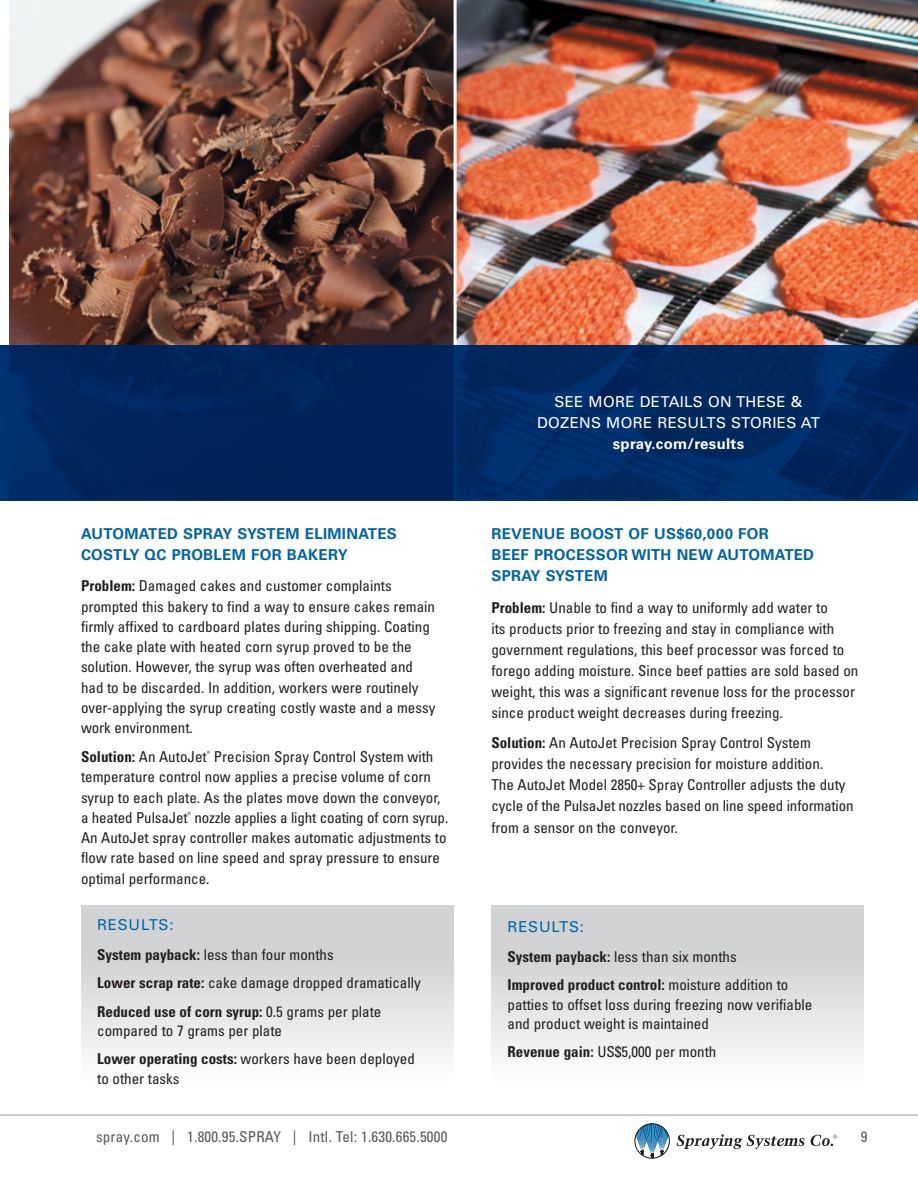
<style>
.page{position:relative;width:918px;height:1188px;background:#fff}
.page>*{position:absolute;margin:0;border:0;box-sizing:border-box;transform-origin:0 0}
.body{font:condensed 15px/21px "Univers LT Pro";color:#231f20}
.subhead{font:700 15px/21px "Univers LT Pro 65";letter-spacing:.02em;color:#0065a4}
.body-2{font:15px/21px "Univers LT Pro 55 Roman";letter-spacing:.02em;color:#fff;text-align:center}
.t1{font:condensed 15px "Univers LT Pro";letter-spacing:.015em;color:#57585a}
.Light_subhead{font:15px "Univers LT Pro 55 Roman";letter-spacing:.05em;color:#0065a4}
.s1{font-weight:700}
.s2{font-family:"Univers LT Pro 65";font-weight:700}
</style>
<div class="page">
<img style="left:9px;top:0;width:445px;height:345px">
<img style="left:456px;top:0;width:462px;height:345px">
<div style="left:81px;top:905px;width:373px;height:176px;background:linear-gradient(to bottom,#c7c9cb,#fafafa)"></div>
<div style="left:491px;top:905px;width:373px;height:176px;background:linear-gradient(to bottom,#c7c9cb,#fafafa)"></div>
<svg style="left:0;top:345px;width:918px;height:156px;background:#002760"></svg>
<hr style="left:0;top:1115px;width:918px;height:1px;background:#939598">
<svg style="left:634px;top:1123px;width:36px;height:36px"></svg>
<svg style="left:677px;top:1134px;width:127px;height:15px"></svg>
<svg style="left:811px;top:1135px;width:26px;height:11px"></svg>
<p class="subhead" style="left:81px;top:523px;width:317px">AUTOMATED SPRAY SYSTEM ELIMINATES<br>COSTLY QC PROBLEM FOR BAKERY</p>
<p class="body" style="left:81px;top:576px;width:356px;line-height:20.2px"><span class="s1">Problem:</span> Damaged cakes and customer complaints prompted this bakery to find a way to ensure cakes remain firmly affixed to cardboard plates during shipping. Coating the cake plate with heated corn syrup proved to be the solution. However, the syrup was often overheated and had to be discarded. In addition, workers were routinely over-applying the syrup creating costly waste and a messy work environment.</p>
<p class="body" style="left:81px;top:746px;width:369px;line-height:20.4px"><span class="s1">Solution:</span> An AutoJet<sup>®</sup> Precision Spray Control System with temperature control now applies a precise volume of corn syrup to each plate. As the plates move down the conveyor, a heated PulsaJet<sup>®</sup> nozzle applies a light coating of corn syrup.<br>An AutoJet spray controller makes automatic adjustments to flow rate based on line speed and spray pressure to ensure optimal performance.</p>
<p class="Light_subhead" style="left:97px;top:914px;width:78px">RESULTS:</p>
<p class="body" style="left:97px;top:944px;width:238px"><span class="s1">System payback:</span> less than four months</p>
<p class="body" style="left:97px;top:972px;width:325px"><span class="s1">Lower scrap rate:</span> cake damage dropped dramatically</p>
<p class="body" style="left:97px;top:1001px;width:286px;line-height:19.5px"><span class="s1">Reduced use of corn syrup:</span> 0.5 grams per plate compared to 7 grams per plate</p>
<p class="body" style="left:97px;top:1049px;width:319px;line-height:19.5px"><span class="s1">Lower operating costs:</span> workers have been deployed to other tasks</p>
<p class="body-2" style="left:537px;top:390px;width:284px">SEE MORE DETAILS ON THESE &amp;<br>DOZENS MORE RESULTS STORIES AT <span class="s2">spray.com/results</span></p>
<p class="subhead" style="left:491px;top:523px;width:324px">REVENUE BOOST OF US$60,000 FOR<br>BEEF PROCESSOR WITH NEW AUTOMATED<br>SPRAY SYSTEM</p>
<p class="body" style="left:491px;top:597px;width:369px"><span class="s1">Problem:</span> Unable to find a way to uniformly add water to<br>its products prior to freezing and stay in compliance with government regulations, this beef processor was forced to forego adding moisture. Since beef patties are sold based on weight, this was a significant revenue loss for the processor since product weight decreases during freezing.</p>
<p class="body" style="left:491px;top:732px;width:364px"><span class="s1">Solution:</span> An AutoJet Precision Spray Control System provides the necessary precision for moisture addition.<br>The AutoJet Model 2850+ Spray Controller adjusts the duty cycle of the PulsaJet nozzles based on line speed information</p>
<p class="body" style="left:491px;top:817px;width:188px">from a sensor on the conveyor.</p>
<p class="Light_subhead" style="left:508px;top:916px;width:78px">RESULTS:</p>
<p class="body" style="left:508px;top:946px;width:231px"><span class="s1">System payback:</span> less than six months</p>
<p class="body" style="left:508px;top:975px;width:306px;line-height:19.5px"><span class="s1">Improved product control:</span> moisture addition to patties to offset loss during freezing now verifiable and product weight is maintained</p>
<p class="body" style="left:508px;top:1041px;width:210px"><span class="s1">Revenue gain:</span> US$5,000 per month</p>
<p class="t1" style="left:96px;top:1128px;width:353px">spray.com | 1.800.95.SPRAY | Intl. Tel: 1.630.665.5000</p>
<p class="t1" style="left:861px;top:1128px;width:8px">9</p>
</div>
